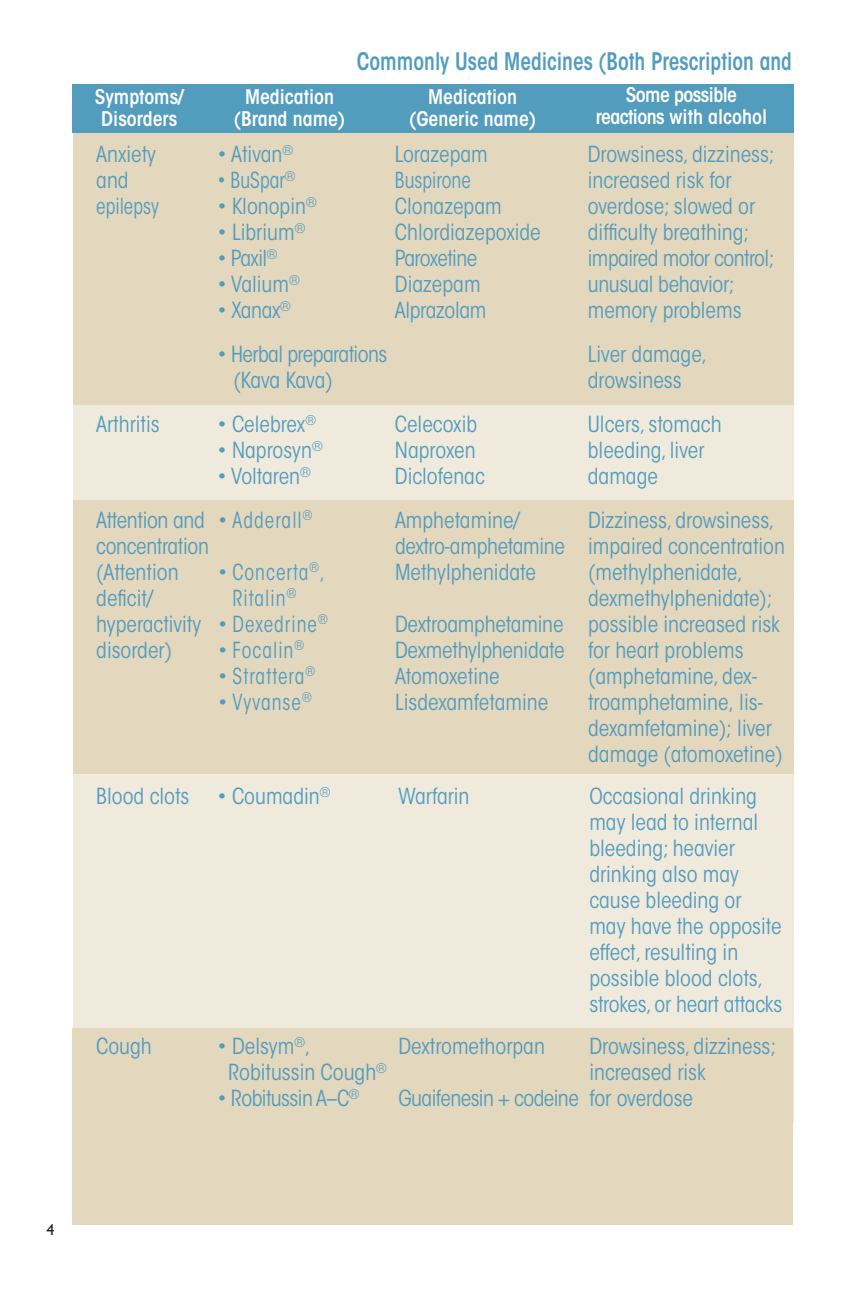
<style>
.page{position:relative;width:864px;height:1296px;background:#fff}
.page>*{position:absolute;margin:0;border:0;box-sizing:border-box;transform-origin:0 0}
.t1{font:600 condensed 24px "ITC Avant Garde Std";color:#529cbe;scale:.9 1}
.t2{font:condensed 22px/26px "ITC Avant Garde Std";color:#529cbe}
.t3{font:condensed 22px "ITC Avant Garde Std";letter-spacing:-.025em;color:#529cbe}
.t4{font:condensed 22px/26px "ITC Avant Garde Std";letter-spacing:.05em;color:#529cbe}
.t5{font:condensed 22px "ITC Avant Garde Std";color:#529cbe;scale:.9 1}
.t6{font:600 condensed 20px/22px "ITC Avant Garde Std";color:#fff;text-align:center}
.t7{font:600 condensed 20px/22px "ITC Avant Garde Std";letter-spacing:-.025em;color:#fff;text-align:center}
.t8{font:16px "Gill Sans";color:#231f20}
</style>
<div class="page">
<div style="left:73px;top:622px;width:721px;height:500px;background:#f0eadc"></div>
<div style="left:73px;top:500px;width:721px;height:274px;background:#e3d7bd"></div>
<div style="left:73px;top:254px;width:720px;height:245px;background:#f0eadc"></div>
<div style="left:73px;top:132px;width:721px;height:273px;background:#e3d7bd"></div>
<div style="left:72px;top:1028px;width:721px;height:196px;background:#e3d7bd"></div>
<div style="left:72px;top:84px;width:722px;height:49px;background:#529cbe"></div>
<h1 class="t1" style="left:357px;top:52px;width:485px">Commonly Used Medicines (Both Prescription and</h1>
<p class="t6" style="left:95px;top:88px;width:91px">Symptoms/<br>Disorders</p>
<p class="t6" style="left:234px;top:88px;width:113px">Medication (Brand name)</p>
<p class="t6" style="left:409px;top:88px;width:129px">Medication (Generic name)</p>
<p class="t7" style="left:596px;top:86px;width:173px">Some possible reactions with alcohol</p>
<p class="t2" style="left:96px;top:143px;width:61px">Anxiety</p>
<p class="t2" style="left:218px;top:143px;width:77px">• Ativan<sup>®</sup></p>
<p class="t2" style="left:395px;top:143px;width:94px">Lorazepam</p>
<p class="t2" style="left:588px;top:143px;width:188px">Drowsiness, dizziness;</p>
<p class="t2" style="left:96px;top:169px;width:34px">and</p>
<p class="t5" style="left:218px;top:172px;width:88px">• BuSpar<sup>®</sup></p>
<p class="t5" style="left:395px;top:172px;width:86px">Buspirone</p>
<p class="t2" style="left:588px;top:169px;width:145px">increased risk for</p>
<p class="t5" style="left:96px;top:198px;width:71px">epilepsy</p>
<p class="t2" style="left:218px;top:195px;width:101px">• Klonopin<sup>®</sup></p>
<p class="t2" style="left:395px;top:195px;width:108px">Clonazepam</p>
<p class="t2" style="left:588px;top:195px;width:169px">overdose; slowed or</p>
<p class="t2" style="left:218px;top:221px;width:89px">• Librium<sup>®</sup></p>
<p class="t2" style="left:395px;top:221px;width:147px">Chlordiazepoxide</p>
<p class="t2" style="left:588px;top:221px;width:163px">difficulty breathing;</p>
<p class="t2" style="left:218px;top:247px;width:61px">• Paxil<sup>®</sup></p>
<p class="t3" style="left:395px;top:250px;width:84px">Paroxetine</p>
<p class="t3" style="left:588px;top:250px;width:188px">impaired motor control;</p>
<p class="t2" style="left:218px;top:273px;width:84px">• Valium<sup>®</sup></p>
<p class="t2" style="left:395px;top:273px;width:87px">Diazepam</p>
<p class="t2" style="left:588px;top:273px;width:148px">unusual behavior;</p>
<p class="t2" style="left:218px;top:299px;width:75px">• Xanax<sup>®</sup></p>
<p class="t2" style="left:395px;top:299px;width:93px">Alprazolam</p>
<p class="t2" style="left:588px;top:299px;width:155px">memory problems</p>
<p class="t3" style="left:218px;top:346px;width:171px">• Herbal preparations</p>
<p class="t2" style="left:588px;top:343px;width:121px">Liver damage,</p>
<p class="t2" style="left:233px;top:369px;width:101px">(Kava Kava)</p>
<p class="t2" style="left:588px;top:369px;width:95px">drowsiness</p>
<p class="t2" style="left:96px;top:413px;width:65px">Arthritis</p>
<p class="t2" style="left:218px;top:413px;width:100px">• Celebrex<sup>®</sup></p>
<p class="t2" style="left:395px;top:413px;width:84px">Celecoxib</p>
<p class="t2" style="left:588px;top:413px;width:135px">Ulcers, stomach</p>
<p class="t2" style="left:218px;top:439px;width:107px">• Naprosyn<sup>®</sup></p>
<p class="t2" style="left:395px;top:439px;width:82px">Naproxen</p>
<p class="t2" style="left:588px;top:439px;width:118px">bleeding, liver</p>
<p class="t2" style="left:218px;top:465px;width:95px">• Voltaren<sup>®</sup></p>
<p class="t2" style="left:395px;top:465px;width:91px">Diclofenac</p>
<p class="t2" style="left:588px;top:465px;width:72px">damage</p>
<p class="t2" style="left:96px;top:509px;width:114px">Attention and concentration (Attention deficit/ hyperactivity disorder)</p>
<p class="t4" style="left:218px;top:509px;width:96px">• Adderall<sup>®</sup></p>
<p class="t4" style="left:233px;top:561px;width:94px;text-indent:-15px">• Concerta<sup>®</sup>,<br>Ritalin<sup>®</sup></p>
<p class="t4" style="left:218px;top:613px;width:111px">• Dexedrine<sup>®</sup></p>
<p class="t4" style="left:218px;top:639px;width:88px">• Focalin<sup>®</sup></p>
<p class="t4" style="left:218px;top:665px;width:99px">• Strattera<sup>®</sup></p>
<p class="t4" style="left:218px;top:691px;width:95px">• Vyvanse<sup>®</sup></p>
<p class="t2" style="left:588px;top:509px;width:198px">Dizziness, drowsiness, impaired concentration (methylphenidate, dexmethylphenidate); possible increased risk for heart problems (amphetamine, dex&shy;troamphetamine, lis&shy;dexamfetamine); liver damage (atomoxetine)</p>
<p class="t2" style="left:395px;top:509px;width:171px">Amphetamine/ dextro-amphetamine<br>Methylphenidate</p>
<p class="t2" style="left:395px;top:613px;width:171px">Dextroamphetamine<br>Dexmethylphenidate<br>Atomoxetine<br>Lisdexamfetamine</p>
<p class="t2" style="left:96px;top:785px;width:95px">Blood clots</p>
<p class="t2" style="left:218px;top:785px;width:114px">• Coumadin<sup>®</sup></p>
<p class="t2" style="left:398px;top:785px;width:73px">Warfarin</p>
<p class="t2" style="left:589px;top:785px;width:194px">Occasional drinking may lead to internal bleeding; heavier drinking also may cause bleeding or may have the opposite effect, resulting in possible blood clots, strokes,or heart attacks</p>
<p class="t2" style="left:96px;top:1035px;width:57px">Cough</p>
<p class="t2" style="left:218px;top:1035px;width:95px">• Delsym<sup>®</sup>,</p>
<p class="t2" style="left:398px;top:1035px;width:148px">Dextromethorpan</p>
<p class="t2" style="left:589px;top:1035px;width:188px">Drowsiness, dizziness;</p>
<p class="t2" style="left:228px;top:1061px;width:160px">Robitussin Cough<sup>®</sup></p>
<p class="t2" style="left:589px;top:1061px;width:118px">increased risk</p>
<p class="t3" style="left:218px;top:1090px;width:143px">• Robitussin A–C<sup>®</sup></p>
<p class="t3" style="left:398px;top:1090px;width:182px">Guaifenesin + codeine</p>
<p class="t2" style="left:589px;top:1087px;width:105px">for overdose</p>
<p class="t8" style="left:46px;top:1220px;width:9px">4</p>
</div>
